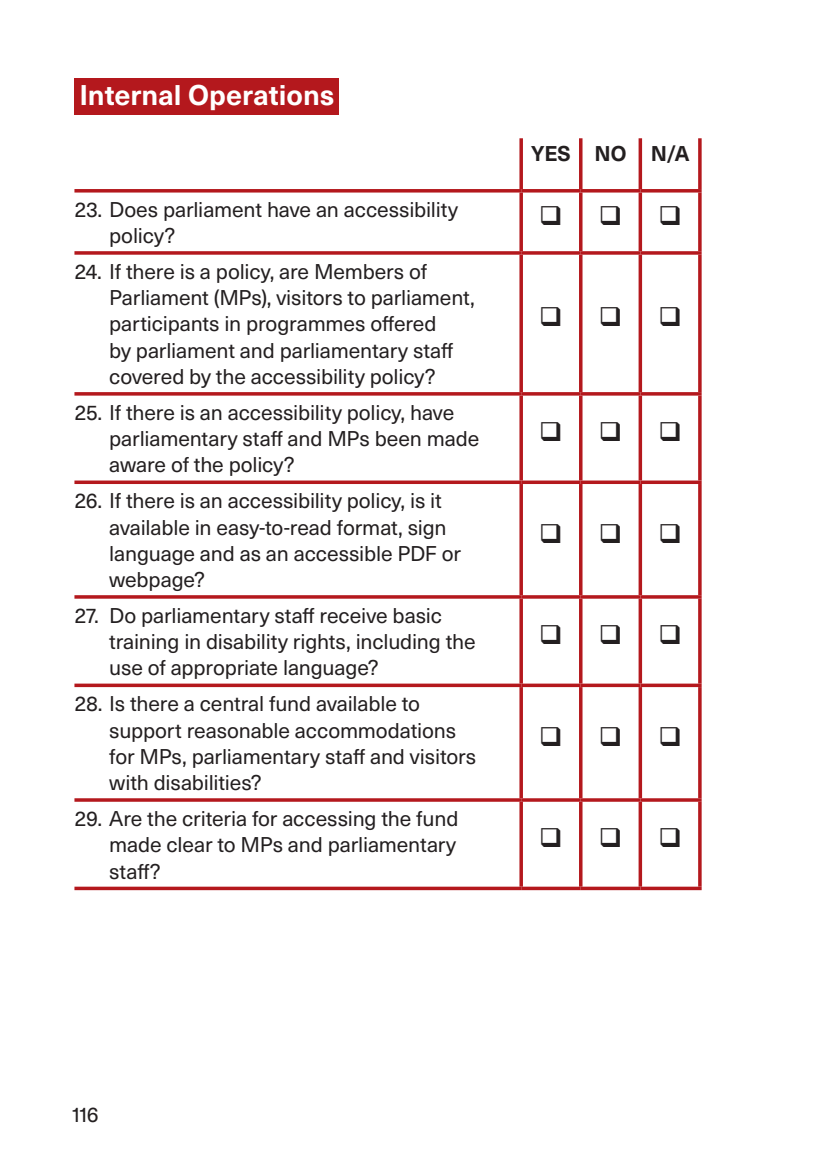
<style>
.page{position:relative;width:824px;height:1171px;background:#fff}
.page>*{position:absolute;margin:0;border:0;box-sizing:border-box;transform-origin:0 0}
.t1{font:700 28px "Neue Haas Unica Pro";color:#fff}
.t2{font:21px/26.2px "Neue Haas Unica Pro";letter-spacing:-.01em;color:#231f20}
.t3{font:700 21px "Neue Haas Unica Pro";color:#231f20}
</style>
<div class="page">
<div style="left:74px;top:79px;width:265px;height:36px;background:#b4181d"></div>
<svg style="left:519px;top:193px;width:4px;height:58px"></svg>
<hr style="left:579px;top:193px;width:3px;height:58px;background:#b4181d">
<svg style="left:638px;top:193px;width:4px;height:58px"></svg>
<hr style="left:698px;top:193px;width:3px;height:58px;background:#b4181d">
<svg style="left:74px;top:251px;width:447px;height:4px;background:#bd3438"></svg>
<svg style="left:521px;top:251px;width:59px;height:4px"></svg>
<svg style="left:519px;top:255px;width:4px;height:137px"></svg>
<svg style="left:580px;top:251px;width:60px;height:4px"></svg>
<hr style="left:579px;top:255px;width:3px;height:137px;background:#b4181d">
<svg style="left:640px;top:251px;width:61px;height:4px"></svg>
<svg style="left:638px;top:255px;width:4px;height:137px"></svg>
<hr style="left:698px;top:255px;width:3px;height:137px;background:#b4181d">
<svg style="left:74px;top:392px;width:447px;height:4px;background:#bd3438"></svg>
<svg style="left:521px;top:392px;width:59px;height:4px"></svg>
<svg style="left:519px;top:396px;width:4px;height:84px"></svg>
<svg style="left:580px;top:392px;width:60px;height:4px"></svg>
<hr style="left:579px;top:396px;width:3px;height:84px;background:#b4181d">
<svg style="left:640px;top:392px;width:61px;height:4px"></svg>
<svg style="left:638px;top:396px;width:4px;height:84px"></svg>
<hr style="left:698px;top:396px;width:3px;height:84px;background:#b4181d">
<svg style="left:74px;top:480px;width:447px;height:4px;background:#bd363a"></svg>
<svg style="left:521px;top:480px;width:59px;height:4px"></svg>
<svg style="left:519px;top:484px;width:4px;height:111px"></svg>
<svg style="left:580px;top:480px;width:60px;height:4px"></svg>
<hr style="left:579px;top:484px;width:3px;height:111px;background:#b4181d">
<svg style="left:640px;top:480px;width:61px;height:4px"></svg>
<svg style="left:638px;top:484px;width:4px;height:111px"></svg>
<hr style="left:698px;top:484px;width:3px;height:111px;background:#b4181d">
<svg style="left:74px;top:595px;width:447px;height:4px;background:#bd3438"></svg>
<svg style="left:521px;top:595px;width:59px;height:4px"></svg>
<svg style="left:519px;top:599px;width:4px;height:84px"></svg>
<svg style="left:580px;top:595px;width:60px;height:4px"></svg>
<hr style="left:579px;top:599px;width:3px;height:84px;background:#b4181d">
<svg style="left:640px;top:595px;width:61px;height:4px"></svg>
<svg style="left:638px;top:599px;width:4px;height:84px"></svg>
<hr style="left:698px;top:599px;width:3px;height:84px;background:#b4181d">
<svg style="left:74px;top:683px;width:447px;height:4px;background:#bf3a3e"></svg>
<svg style="left:521px;top:683px;width:59px;height:4px"></svg>
<svg style="left:519px;top:687px;width:4px;height:111px"></svg>
<svg style="left:580px;top:683px;width:60px;height:4px"></svg>
<hr style="left:579px;top:687px;width:3px;height:111px;background:#b4181d">
<svg style="left:640px;top:683px;width:61px;height:4px"></svg>
<svg style="left:638px;top:687px;width:4px;height:111px"></svg>
<hr style="left:698px;top:687px;width:3px;height:111px;background:#b4181d">
<svg style="left:74px;top:798px;width:447px;height:4px;background:#bd3438"></svg>
<svg style="left:521px;top:798px;width:59px;height:4px"></svg>
<svg style="left:519px;top:802px;width:4px;height:84px"></svg>
<svg style="left:580px;top:798px;width:60px;height:4px"></svg>
<hr style="left:579px;top:802px;width:3px;height:84px;background:#b4181d">
<svg style="left:640px;top:798px;width:61px;height:4px"></svg>
<svg style="left:638px;top:802px;width:4px;height:84px"></svg>
<hr style="left:698px;top:802px;width:3px;height:84px;background:#b4181d">
<svg style="left:74px;top:886px;width:447px;height:4px;background:#c03e42"></svg>
<svg style="left:521px;top:886px;width:59px;height:4px"></svg>
<svg style="left:580px;top:886px;width:60px;height:4px"></svg>
<svg style="left:640px;top:886px;width:61px;height:4px"></svg>
<svg style="left:519px;top:138px;width:4px;height:51px"></svg>
<hr style="left:579px;top:138px;width:3px;height:51px;background:#b4181d">
<svg style="left:638px;top:138px;width:4px;height:51px"></svg>
<hr style="left:698px;top:138px;width:3px;height:51px;background:#b4181d">
<hr style="left:521px;top:189px;width:59px;height:3px;background:#b4181d">
<hr style="left:580px;top:189px;width:60px;height:3px;background:#b4181d">
<hr style="left:640px;top:189px;width:61px;height:3px;background:#b4181d">
<hr style="left:74px;top:189px;width:447px;height:3px;background:#b4181d">
<svg style="left:582px;top:205px;width:1px;height:20px"></svg>
<svg style="left:582px;top:307px;width:1px;height:19px"></svg>
<svg style="left:582px;top:422px;width:1px;height:19px"></svg>
<svg style="left:582px;top:523px;width:1px;height:19px"></svg>
<svg style="left:582px;top:625px;width:1px;height:19px"></svg>
<svg style="left:582px;top:726px;width:1px;height:19px"></svg>
<svg style="left:582px;top:828px;width:1px;height:19px"></svg>
<h1 class="t1" style="left:79px;top:78px;width:257px">Internal Operations</h1>
<p class="t2" style="left:109px;top:196px;width:350px;text-indent:-35px">23. Does parliament have an accessibility policy?</p>
<p class="t2" style="left:109px;top:259px;width:367px;text-indent:-35px">24. If there is a policy, are Members of Parliament (MPs), visitors to parliament, participants in programmes offered<br>by parliament and parliamentary staff covered by the accessibility policy?</p>
<p class="t2" style="left:109px;top:399px;width:371px;text-indent:-35px">25. If there is an accessibility policy, have parliamentary staff and MPs been made aware of the policy?</p>
<p class="t2" style="left:109px;top:488px;width:353px;text-indent:-35px">26. If there is an accessibility policy, is it available in easy-to-read format, sign language and as an accessible PDF or webpage?</p>
<p class="t2" style="left:109px;top:603px;width:368px;text-indent:-35px">27. Do parliamentary staff receive basic training in disability rights, including the use of appropriate language?</p>
<p class="t2" style="left:109px;top:691px;width:368px;text-indent:-35px">28. Is there a central fund available to support reasonable accommodations for MPs, parliamentary staff and visitors with disabilities?</p>
<p class="t2" style="left:109px;top:806px;width:351px;text-align:justify;text-indent:-35px">29. Are the criteria for accessing the fund made clear to MPs and parliamentary staff?</p>
<p class="t3" style="left:531px;top:141px;width:160px">YES NO N/A</p>
<p class="t2" style="left:72px;top:1102px;width:28px">116</p>
</div>
